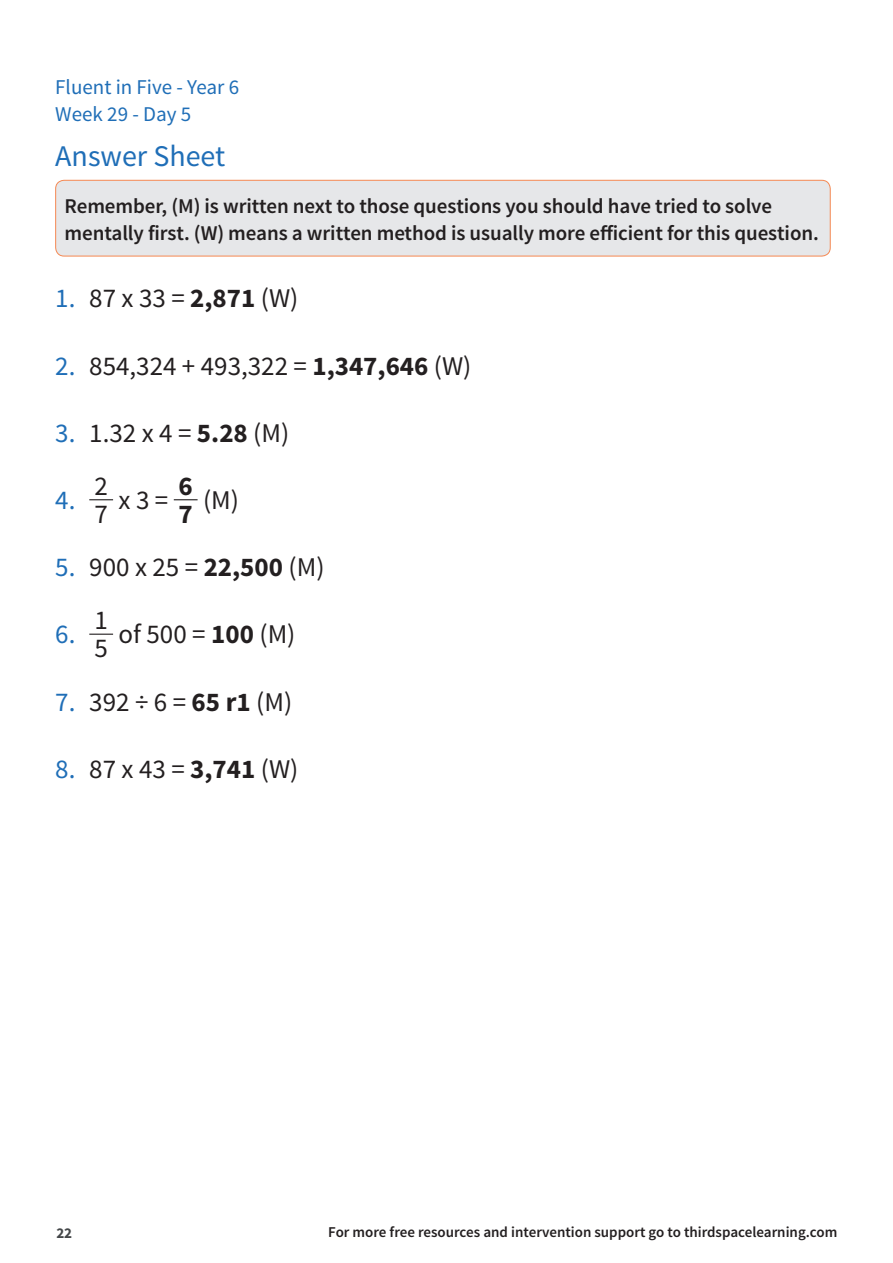
<style>
.page{position:relative;width:893px;height:1263px;background:#fff}
.page>*{position:absolute;margin:0;border:0;box-sizing:border-box;transform-origin:0 0}
.t1{font:30px "Source Sans Pro";color:#1f6eb7}
.Numbered_point{font:27px/27.9px "Source Sans Pro";color:#231f20}
.Numbered_point-2{font:27px "Source Sans Pro";color:#1f6eb7}
.t2{font:700 27px/27.9px "Source Sans Pro";color:#231f20}
.Note{font:600 21px/27px "Source Sans Pro";letter-spacing:-.005em;color:#231f20}
.t3{font:21px "Source Sans Pro";color:#1f6eb7}
.t4{font:600 15px "Source Sans Pro";color:#231f20}
.t5{font:700 15px "Source Sans Pro";color:#444749}
.s1{color:#1f6eb7}
.s2{font-weight:700}
</style>
<div class="page">
<div style="left:56px;top:180px;width:774px;height:76px;background:#e6e7e9;border-radius:9px"></div>
<div style="left:55px;top:180px;width:776px;height:76px;border:1px solid #f58852;border-radius:9px"></div>
<svg style="left:89px;top:499px;width:24px;height:1px"></svg>
<svg style="left:174px;top:499px;width:24px;height:1px"></svg>
<svg style="left:89px;top:634px;width:24px;height:1px"></svg>
<p class="t3" style="left:55px;top:74px;width:185px">Fluent in Five - Year 6</p>
<p class="t3" style="left:55px;top:101px;width:138px">Week 29 - Day 5</p>
<p class="t1" style="left:55px;top:137px;width:171px">Answer Sheet</p>
<p class="Note" style="left:65px;top:193px;width:756px">Remember, (M) is written next to those questions you should have tried to solve mentally first. (W) means a written method is usually more efficient for this question.</p>
<p class="Numbered_point" style="left:55px;top:285px;width:245px"><span class="s1">1.</span> 87 x 33 = <span class="s2">2,871</span> (W)</p>
<p class="Numbered_point" style="left:55px;top:352px;width:418px"><span class="s1">2.</span> 854,324 + 493,322 = <span class="s2">1,347,646</span> (W)</p>
<p class="Numbered_point" style="left:55px;top:419px;width:236px"><span class="s1">3.</span> 1.32 x 4 = <span class="s2">5.28</span> (M)</p>
<p class="Numbered_point" style="left:94px;top:473px;width:15px">2<br>7</p>
<p class="t2" style="left:179px;top:473px;width:16px">6<br>7</p>
<p class="Numbered_point" style="left:203px;top:486px;width:37px">(M)</p>
<p class="Numbered_point" style="left:55px;top:554px;width:271px"><span class="s1">5.</span> 900 x 25 = <span class="s2">22,500</span> (M)</p>
<p class="Numbered_point" style="left:119px;top:486px;width:51px">x 3 =</p>
<p class="Numbered_point-2" style="left:55px;top:483px;width:22px">4.</p>
<p class="Numbered_point" style="left:94px;top:607px;width:15px">1<br>5</p>
<p class="Numbered_point" style="left:119px;top:621px;width:178px">of 500 = <span class="s2">100</span> (M)</p>
<p class="Numbered_point" style="left:55px;top:688px;width:238px"><span class="s1">7.</span> 392 ÷ 6 = <span class="s2">65 r1</span> (M)</p>
<p class="Numbered_point-2" style="left:55px;top:618px;width:22px">6.</p>
<p class="Numbered_point" style="left:55px;top:755px;width:245px"><span class="s1">8.</span> 87 x 43 = <span class="s2">3,741</span> (W)</p>
<p class="t5" style="left:56px;top:1223px;width:17px">22</p>
<p class="t4" style="left:328px;top:1222px;width:511px">For more free resources and intervention support go to thirdspacelearning.com</p>
</div>
